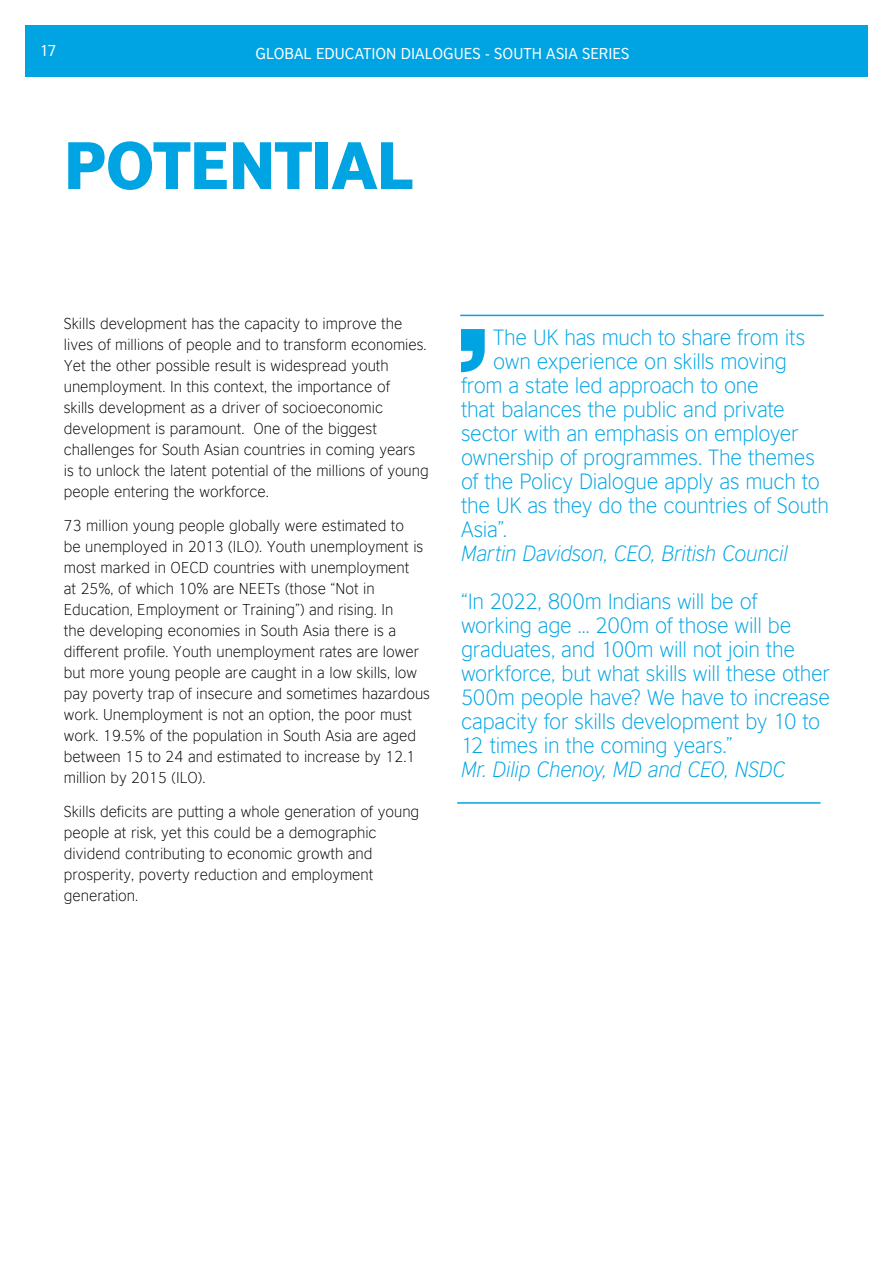
<style>
.page{position:relative;width:893px;height:1263px;background:#fff}
.page>*{position:absolute;margin:0;border:0;box-sizing:border-box;transform-origin:0 0}
.t1{font:900 63px "British Council Sans";color:#00a4e3}
.t2{font:300 21px/24px "British Council Sans";letter-spacing:-.015em;color:#00a4e3}
.t3{font:italic 300 21px "British Council Sans";letter-spacing:-.015em;color:#00a4e3}
.t4{font:300 15px/21px "British Council Sans";color:#000}
.t5{font:15px "British Council Sans";letter-spacing:-.005em;color:#fff}
</style>
<div class="page">
<div style="left:25px;top:25px;width:842px;height:52px;background:#00a4e3"></div>
<hr style="left:460px;top:315px;width:364px;height:1px;background:#00a4e3">
<hr style="left:457px;top:802px;width:363px;height:2px;background:#00a4e3">
<svg style="left:461px;top:329px;width:24px;height:43px"></svg>
<p class="t5" style="left:40px;top:41px;width:19px">17</p>
<p class="t5" style="left:256px;top:44px;width:21px">GLOBAL</p>
<p class="t5" style="left:316px;top:44px;width:19px">EDUCATION</p>
<p class="t5" style="left:401px;top:44px;width:10px">DIALOGUES</p>
<p class="t5" style="left:485px;top:44px;width:28px">- SOUTH</p>
<p class="t5" style="left:546px;top:44px;width:18px">ASIA</p>
<p class="t5" style="left:582px;top:44px;width:9px">SERIES</p>
<h1 class="t1" style="left:64px;top:123px;width:80px">POTENTI</h1>
<h1 class="t1" style="left:332px;top:123px;width:83px">AL</h1>
<p class="t4" style="left:64px;top:313px;width:366px">Skills development has the capacity to improve the lives of millions of people and to transform economies.<br>Yet the other possible result is widespread youth unemployment. In this context, the importance of<br>skills development as a driver of socioeconomic development is paramount. One of the biggest challenges for South Asian countries in coming years is to unlock the latent potential of the millions of young people entering the workforce.</p>
<p class="t4" style="left:64px;top:515px;width:368px">73 million young people globally were estimated to<br>be unemployed in 2013 (ILO). Youth unemployment is most marked in OECD countries with unemployment<br>at 25%, of which 10% are NEETs (those “Not in Education, Employment or Training”) and rising. In<br>the developing economies in South Asia there is a different profile. Youth unemployment rates are lower but more young people are caught in a low skills, low pay poverty trap of insecure and sometimes hazardous work. Unemployment is not an option, the poor must work. 19.5% of the population in South Asia are aged between 15 to 24 and estimated to increase by 12.1 million by 2015 (ILO).</p>
<p class="t4" style="left:64px;top:800px;width:357px">Skills deficits are putting a whole generation of young people at risk, yet this could be a demographic dividend contributing to economic growth and prosperity, poverty reduction and employment generation.</p>
<h2 class="t2" style="left:493px;top:325px;width:314px">The UK has much to share from its</h2>
<h2 class="t2" style="left:493px;top:349px;width:295px">own experience on skills moving</h2>
<h2 class="t2" style="left:461px;top:373px;width:299px">from a state led approach to one</h2>
<h2 class="t2" style="left:461px;top:397px;width:325px">that balances the public and private</h2>
<h2 class="t2" style="left:461px;top:421px;width:339px">sector with an emphasis on employer</h2>
<h2 class="t2" style="left:461px;top:445px;width:355px">ownership of programmes. The themes</h2>
<h2 class="t2" style="left:461px;top:469px;width:360px">of the Policy Dialogue apply as much to</h2>
<h2 class="t2" style="left:461px;top:493px;width:369px">the UK as they do the countries of South</h2>
<h2 class="t2" style="left:461px;top:517px;width:48px">Asia”.</h2>
<h2 class="t3" style="left:461px;top:541px;width:328px">Martin Davidson, CEO, British Council</h2>
<p class="t2" style="left:461px;top:589px;width:370px">“In 2022, 800m Indians will be of working age … 200m of those will be graduates, and 100m will not join the workforce, but what skills will these other 500m people have? We have to increase capacity for skills development by 10 to 12 times in the coming years.”</p>
<h2 class="t3" style="left:461px;top:757px;width:326px">Mr. Dilip Chenoy, MD and CEO, NSDC</h2>
</div>
